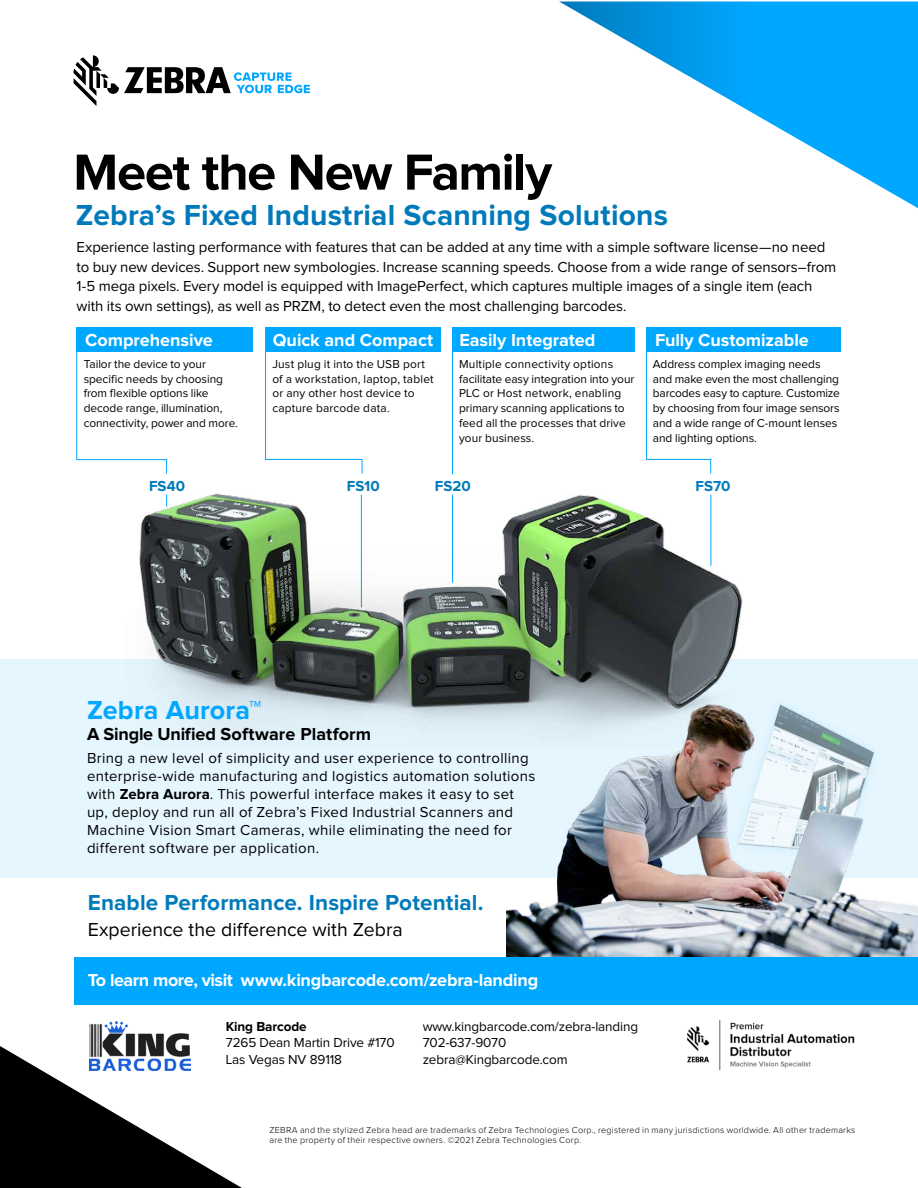
<style>
.page{position:relative;width:918px;height:1188px;background:#fff}
.page>*{position:absolute;margin:0;border:0;box-sizing:border-box;transform-origin:0 0}
.t1{font:700 52.5px "Proxima Nova";letter-spacing:-.03em;color:#000}
.t2{font:700 30px "Proxima Nova";letter-spacing:.005em;color:#007aba}
.t3{font:700 27px "Proxima Nova";letter-spacing:.005em;color:#00a7ff}
.t4{font:700 22.5px "Proxima Nova";letter-spacing:.005em;color:#007aba}
.t5{font:19.5px "Proxima Nova";color:#000}
.t6{font:700 18px "Proxima Nova";letter-spacing:-.005em;color:#fff}
.t7{font:700 18px "Proxima Nova";letter-spacing:.005em;color:#000}
.t8{font:15px/19.5px "Proxima Nova";color:#000}
.t9{font:15px/18px "Proxima Nova";letter-spacing:.02em;color:#000}
.t10{font:700 15px "Proxima Nova";color:#007aba}
.t11{font:13.5px/16.5px "Proxima Nova";letter-spacing:-.01em;color:#000}
.t12{font:700 13.5px "Proxima Nova";letter-spacing:-.01em;color:#000}
.t13{font:11.85px/14.9px "Proxima Nova";letter-spacing:-.005em;color:#000}
.t14{font:11.85px/14.9px "Proxima Nova";letter-spacing:.015em;color:#000}
.t15{font:300 9px/10.5px "Proxima Nova";letter-spacing:.025em;color:#000}
.s1{font-weight:700}
</style>
<div class="page">
<div style="left:0;top:659px;width:918px;height:219px;background:#e6f6ff"></div>
<svg style="left:0;top:1046px;width:242px;height:142px"></svg>
<svg style="left:73px;top:55px;width:237px;height:51px"></svg>
<svg style="left:560px;top:2px;width:358px;height:206px"></svg>
<svg style="left:76px;top:332px;width:2px;height:126px"></svg>
<svg style="left:265px;top:327px;width:1px;height:131px"></svg>
<svg style="left:646px;top:327px;width:1px;height:131px"></svg>
<hr style="left:452px;top:327px;width:1px;height:147px;background:#00a7ff">
<div style="left:647px;top:327px;width:194px;height:25px;background:#00a7ff"></div>
<div style="left:77px;top:327px;width:176px;height:25px;background:#00a7ff"></div>
<div style="left:452px;top:327px;width:182px;height:25px;background:#00a7ff"></div>
<div style="left:266px;top:327px;width:175px;height:25px;background:#00a7ff"></div>
<img style="left:507px;top:740px;width:411px;height:217px">
<img style="left:76px;top:458px;width:778px;height:291px">
<div style="left:74px;top:957px;width:844px;height:47px;background:#00a7ff"></div>
<img style="left:89px;top:1021px;width:101px;height:50px">
<img style="left:687px;top:1020px;width:168px;height:49px">
<h1 class="t1" style="left:73px;top:142px;width:480px">Meet the New Family</h1>
<h2 class="t2" style="left:76px;top:198px;width:594px">Zebra’s Fixed Industrial Scanning Solutions</h2>
<p class="t8" style="left:77px;top:238px;width:761px">Experience lasting performance with features that can be added at any time with a simple software license—no need to buy new devices. Support new symbologies. Increase scanning speeds. Choose from a wide range of sensors–from 1-5 mega pixels. Every model is equipped with ImagePerfect, which captures multiple images of a single item (each with its own settings), as well as PRZM, to detect even the most challenging barcodes.</p>
<h3 class="t6" style="left:85px;top:329px;width:129px">Comprehensive</h3>
<p class="t13" style="left:84px;top:357px;width:156px">Tailor the device to your specific needs by choosing from flexible options like decode range, illumination, connectivity, power and more.</p>
<h3 class="t6" style="left:273px;top:329px;width:162px">Quick and Compact</h3>
<p class="t14" style="left:272px;top:357px;width:163px">Just plug it into the USB port of a workstation, laptop, tablet or any other host device to capture barcode data.</p>
<h3 class="t6" style="left:459px;top:329px;width:138px">Easily Integrated</h3>
<p class="t13" style="left:459px;top:357px;width:177px">Multiple connectivity options facilitate easy integration into your<br>PLC or Host network, enabling primary scanning applications to feed all the processes that drive your business.</p>
<h3 class="t6" style="left:655px;top:329px;width:155px">Fully Customizable</h3>
<p class="t13" style="left:653px;top:357px;width:188px">Address complex imaging needs and make even the most challenging barcodes easy to capture. Customize by choosing from four image sensors and a wide range of C-mount lenses and lighting options.</p>
<p class="t10" style="left:149px;top:477px;width:38px">FS40</p>
<p class="t10" style="left:347px;top:477px;width:34px">FS10</p>
<p class="t10" style="left:435px;top:477px;width:37px">FS20</p>
<p class="t10" style="left:696px;top:477px;width:36px">FS70</p>
<h3 class="t3" style="left:87px;top:695px;width:176px">Zebra Aurora™</h3>
<h3 class="t7" style="left:87px;top:724px;width:286px">A Single Unified Software Platform</h3>
<p class="t9" style="left:87px;top:750px;width:450px">Bring a new level of simplicity and user experience to controlling enterprise-wide manufacturing and logistics automation solutions with <span class="s1">Zebra Aurora</span>. This powerful interface makes it easy to set up, deploy and run all of Zebra’s Fixed Industrial Scanners and Machine Vision Smart Cameras, while eliminating the need for different software per application.</p>
<h3 class="t4" style="left:88px;top:890px;width:397px">Enable Performance. Inspire Potential.</h3>
<h3 class="t5" style="left:88px;top:919px;width:317px">Experience the difference with Zebra</h3>
<h3 class="t6" style="left:88px;top:970px;width:452px">To learn more, visit www.kingbarcode.com/zebra-landing</h3>
<p class="t11" style="left:423px;top:1019px;width:217px">www.kingbarcode.com/zebra-landing<br>702-637-9070 zebra@Kingbarcode.com</p>
<p class="t12" style="left:226px;top:1019px;width:82px">King Barcode</p>
<p class="t11" style="left:226px;top:1035px;width:170px">7265 Dean Martin Drive #170<br>Las Vegas NV 89118</p>
<p class="t15" style="left:269px;top:1125px;width:587px">ZEBRA and the stylized Zebra head are trademarks of Zebra Technologies Corp., registered in many jurisdictions worldwide. All other trademarks are the property of their respective owners. ©2021 Zebra Technologies Corp.</p>
</div>
